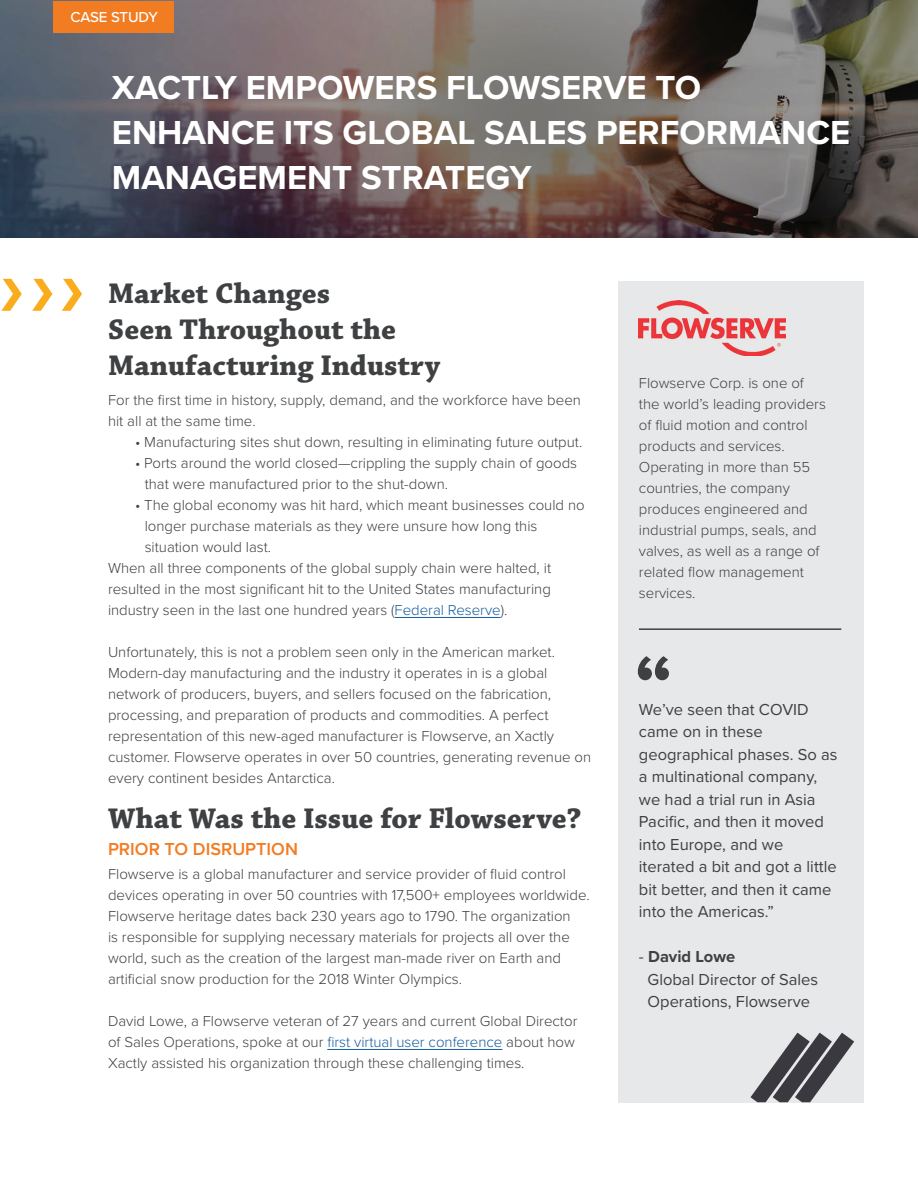
<style>
.page{position:relative;width:918px;height:1188px;background:#fff}
.page>*{position:absolute;margin:0;border:0;box-sizing:border-box;transform-origin:0 0}
.t1{font:700 84px "Proxima Nova";color:#3e4042}
.t2{font:700 34.5px/45px "Proxima Nova";color:#fff}
.t3{font:700 30px/36px "Chaparral Pro";color:#3e4042}
.t4{font:600 18px "Proxima Nova";color:#f27c22}
.t5{font:16.5px/22.5px "Proxima Nova";color:#3e4042}
.t6{font:300 15px/21px "Proxima Nova";color:#3e4042}
.t7{font:500 15px "Proxima Nova";letter-spacing:-.015em;color:#fff}
.s1{color:#175d9e}
.s2{font-weight:700}
</style>
<div class="page">
<div style="left:618px;top:281px;width:246px;height:821px;background:#e7e8e9"></div>
<hr style="left:395px;top:617px;width:106px;height:1px;background:#175d9e">
<hr style="left:327px;top:1049px;width:175px;height:1px;background:#175d9e">
<img style="left:0;top:0;width:918px;height:238px">
<div style="left:53px;top:1px;width:120px;height:32px;background:#f27c22"></div>
<img style="left:639px;top:300px;width:146px;height:56px">
<hr style="left:639px;top:628px;width:202px;height:2px;background:#3e4042">
<svg style="left:62px;top:279px;width:20px;height:32px"></svg>
<svg style="left:32px;top:279px;width:20px;height:32px"></svg>
<svg style="left:1px;top:279px;width:21px;height:32px"></svg>
<svg style="left:751px;top:1033px;width:103px;height:69px"></svg>
<p class="t7" style="left:71px;top:6px;width:89px">CASE STUDY</p>
<h2 class="t2" style="left:112px;top:64px;width:740px">XACTLY EMPOWERS FLOWSERVE TO<br>ENHANCE ITS GLOBAL SALES PERFORMANCE<br>MANAGEMENT STRATEGY</h2>
<h3 class="t3" style="left:108px;top:277px;width:334px">Market Changes<br>Seen Throughout the<br>Manufacturing Industry</h3>
<p class="t6" style="left:108px;top:389px;width:474px">For the first time in history, supply, demand, and the workforce have been hit all at the same time.</p>
<p class="t6" style="left:135px;top:431px;width:449px">• Manufacturing sites shut down, resulting in eliminating future output.</p>
<p class="t6" style="left:145px;top:452px;width:434px;text-indent:-10px">• Ports around the world closed—crippling the supply chain of goods that were manufactured prior to the shut-down.</p>
<p class="t6" style="left:135px;top:494px;width:451px">• The global economy was hit hard, which meant businesses could no</p>
<p class="t6" style="left:145px;top:515px;width:394px">longer purchase materials as they were unsure how long this</p>
<p class="t6" style="left:145px;top:536px;width:128px">situation would last.</p>
<p class="t6" style="left:108px;top:557px;width:445px">When all three components of the global supply chain were halted, it</p>
<p class="t6" style="left:108px;top:578px;width:444px">resulted in the most significant hit to the United States manufacturing</p>
<p class="t6" style="left:108px;top:599px;width:401px">industry seen in the last one hundred years (<span class="s1">Federal Reserve</span>).</p>
<p class="t6" style="left:108px;top:641px;width:485px">Unfortunately, this is not a problem seen only in the American market.<br>Modern-day manufacturing and the industry it operates in is a global network of producers, buyers, and sellers focused on the fabrication, processing, and preparation of products and commodities. A perfect representation of this new-aged manufacturer is Flowserve, an Xactly customer. Flowserve operates in over 50 countries, generating revenue on every continent besides Antarctica.</p>
<h3 class="t3" style="left:108px;top:802px;width:475px">What Was the Issue for Flowserve?</h3>
<p class="t4" style="left:108px;top:836px;width:192px">PRIOR TO DISRUPTION</p>
<p class="t6" style="left:108px;top:863px;width:483px">Flowserve is a global manufacturer and service provider of fluid control devices operating in over 50 countries with 17,500+ employees worldwide.<br>Flowserve heritage dates back 230 years ago to 1790. The organization<br>is responsible for supplying necessary materials for projects all over the world, such as the creation of the largest man-made river on Earth and artificial snow production for the 2018 Winter Olympics.</p>
<p class="t6" style="left:108px;top:1010px;width:471px">David Lowe, a Flowserve veteran of 27 years and current Global Director of Sales Operations, spoke at our <span class="s1">first virtual user conference</span> about how<br>Xactly assisted his organization through these challenging times.</p>
<p class="t6" style="left:639px;top:371px;width:188px">Flowserve Corp. is one of the world’s leading providers of fluid motion and control products and services.<br>Operating in more than 55 countries, the company produces engineered and industrial pumps, seals, and valves, as well as a range of related flow management services.</p>
<h1 class="t1" style="left:634px;top:622px;width:40px">“</h1>
<p class="t5" style="left:639px;top:697px;width:200px">We’ve seen that COVID came on in these geographical phases. So as a multinational company, we had a trial run in Asia<br>Pacific, and then it moved into Europe, and we iterated a bit and got a little bit better, and then it came into the Americas.”</p>
<p class="t5" style="left:648px;top:945px;width:172px;text-indent:-9px">- <span class="s2">David Lowe<br></span>Global Director of Sales<br>Operations, Flowserve</p>
</div>
